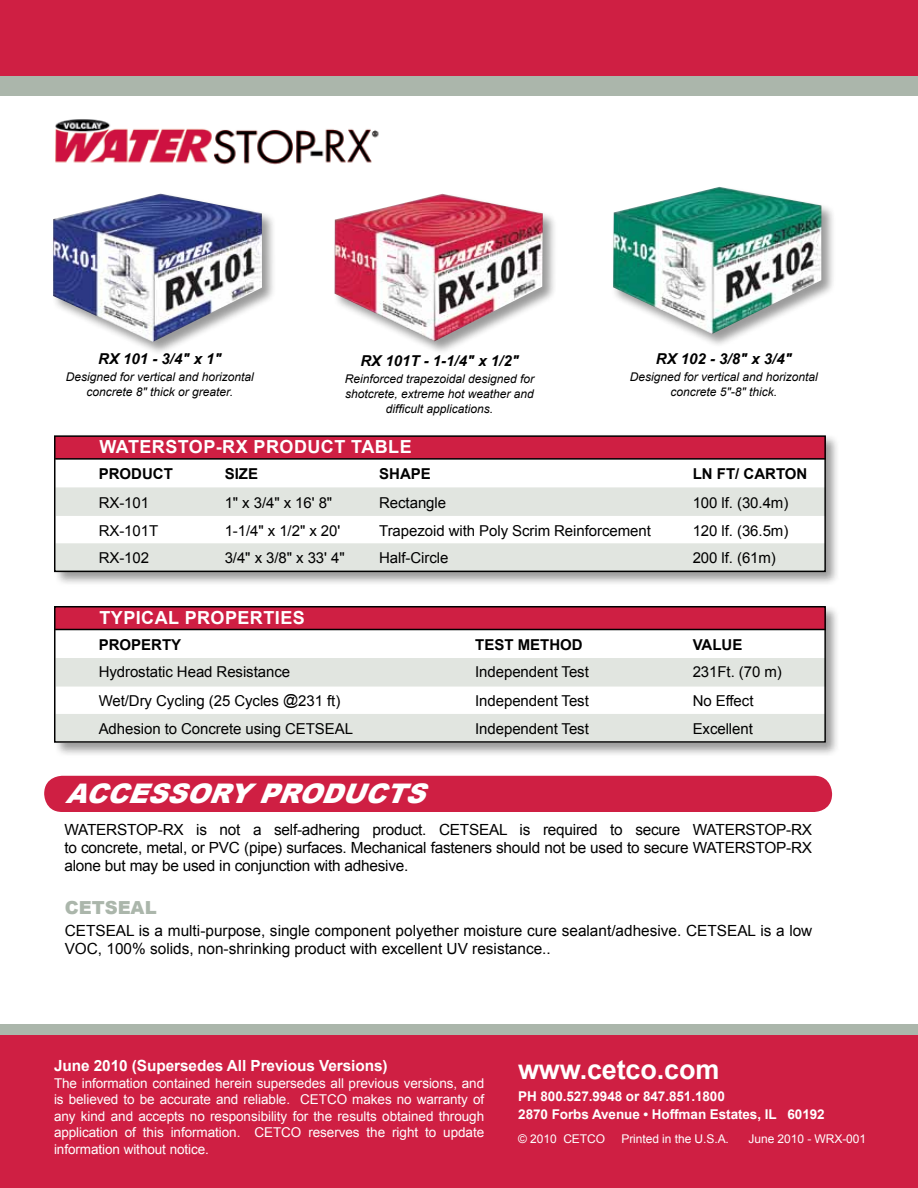
<style>
.page{position:relative;width:918px;height:1188px;background:#fff}
.page>*{position:absolute;margin:0;border:0;box-sizing:border-box;transform-origin:0 0}
.t1{font:italic 900 27px "Arial";color:#fff}
.t2{font:700 27px "Arial";letter-spacing:-.005em;color:#fff}
.t3{font:700 18px "Arial";letter-spacing:.025em;color:#fff}
.t4{font:900 18px "Arial";color:#abb6ab}
.t5{font:15.3px/18.5px "Arial";letter-spacing:-.015em;color:#000}
.t6{font:700 15.3px "Arial";letter-spacing:-.005em;color:#fff}
.t7{font:15px "Arial";letter-spacing:-.005em;color:#000}
.t8{font:700 15px "Arial";color:#000}
.t9{font:italic 700 15px "Arial";color:#000}
.t10{font:13.5px/16.5px "Arial";letter-spacing:-.005em;color:#fff;text-align:justify}
.t11{font:700 13.5px/18px "Arial";letter-spacing:-.005em;color:#fff}
.t12{font:italic 12px/15px "Arial";color:#000;text-align:center}
.t13{font:12px "Arial";letter-spacing:-.005em;color:#fff}
</style>
<div class="page">
<div style="left:0;top:1035px;width:918px;height:153px;background:#cf1f43"></div>
<div style="left:0;top:1025px;width:918px;height:10px;background:#abb6ab"></div>
<div style="left:0;top:0;width:918px;height:77px;background:#cf1f43"></div>
<div style="left:0;top:76px;width:918px;height:19px;background:#abb6ab"></div>
<hr style="left:917px;top:357px;width:1px;height:60px;background:#000">
<div style="left:51px;top:192px;width:225px;height:163px;background:#000;opacity:.4"></div>
<img style="left:53px;top:194px;width:209px;height:148px">
<div style="left:611px;top:185px;width:225px;height:163px;background:#000;opacity:.4"></div>
<img style="left:613px;top:187px;width:208px;height:147px">
<div style="left:333px;top:192px;width:224px;height:162px;background:#000;opacity:.4"></div>
<img style="left:335px;top:194px;width:208px;height:147px">
<div style="left:44px;top:776px;width:788px;height:36px;background:#cf1f43;border-radius:18px"></div>
<div style="left:53px;top:434px;width:787px;height:153px;background:#000;opacity:.4"></div>
<div style="left:55px;top:435px;width:770px;height:137px;background:#fff"></div>
<div style="left:55px;top:436px;width:770px;height:23px;background:#cf1f43"></div>
<div style="left:56px;top:487px;width:770px;height:29px;background:#e1e5e0"></div>
<div style="left:56px;top:543px;width:769px;height:29px;background:#e1e5e0"></div>
<hr style="left:55px;top:458px;width:771px;height:2px;background:#000">
<div style="left:54px;top:435px;width:772px;height:137px;border:2px solid #000"></div>
<img style="left:55px;top:119px;width:324px;height:46px">
<div style="left:53px;top:604px;width:787px;height:154px;background:#000;opacity:.4"></div>
<div style="left:55px;top:606px;width:770px;height:137px;background:#fff"></div>
<div style="left:55px;top:607px;width:770px;height:22px;background:#cf1f43"></div>
<div style="left:56px;top:658px;width:770px;height:29px;background:#e1e5e0"></div>
<div style="left:56px;top:714px;width:769px;height:28px;background:#e1e5e0"></div>
<hr style="left:55px;top:629px;width:771px;height:1px;background:#000">
<div style="left:54px;top:606px;width:772px;height:137px;border:2px solid #000"></div>
<p class="t9" style="left:98px;top:349px;width:125px">RX 101 - 3/4" x 1"</p>
<p class="t12" style="left:66px;top:369px;width:190px">Designed for vertical and horizontal concrete 8" thick or greater.</p>
<p class="t9" style="left:360px;top:351px;width:160px">RX 101T - 1-1/4" x 1/2"</p>
<p class="t12" style="left:345px;top:371px;width:191px">Reinforced trapezoidal designed for shotcrete, extreme hot weather and difficult applications.</p>
<p class="t9" style="left:656px;top:349px;width:137px">RX 102 - 3/8" x 3/4"</p>
<p class="t12" style="left:630px;top:369px;width:190px">Designed for vertical and horizontal concrete 5"-8" thick.</p>
<p class="t3" style="left:99px;top:435px;width:314px">WATERSTOP-RX PRODUCT TABLE</p>
<p class="t8" style="left:99px;top:464px;width:76px">PRODUCT</p>
<p class="t8" style="left:225px;top:464px;width:35px">SIZE</p>
<p class="t8" style="left:379px;top:464px;width:53px">SHAPE</p>
<p class="t8" style="left:693px;top:464px;width:116px">LN FT/ CARTON</p>
<p class="t7" style="left:99px;top:493px;width:52px">RX-101</p>
<p class="t7" style="left:225px;top:493px;width:109px">1" x 3/4" x 16' 8"</p>
<p class="t7" style="left:379px;top:493px;width:68px">Rectangle</p>
<p class="t7" style="left:693px;top:493px;width:97px">100 lf. (30.4m)</p>
<p class="t7" style="left:99px;top:520px;width:61px">RX-101T</p>
<p class="t7" style="left:225px;top:520px;width:117px">1-1/4" x 1/2" x 20'</p>
<p class="t7" style="left:379px;top:520px;width:273px">Trapezoid with Poly Scrim Reinforcement</p>
<p class="t7" style="left:693px;top:520px;width:97px">120 lf. (36.5m)</p>
<p class="t7" style="left:99px;top:548px;width:52px">RX-102</p>
<p class="t7" style="left:225px;top:548px;width:121px">3/4" x 3/8" x 33' 4"</p>
<p class="t7" style="left:379px;top:548px;width:71px">Half-Circle</p>
<p class="t7" style="left:693px;top:548px;width:85px">200 lf. (61m)</p>
<p class="t3" style="left:99px;top:606px;width:207px">TYPICAL PROPERTIES</p>
<p class="t8" style="left:99px;top:634px;width:84px">PROPERTY</p>
<p class="t8" style="left:475px;top:634px;width:109px">TEST METHOD</p>
<p class="t8" style="left:693px;top:634px;width:51px">VALUE</p>
<p class="t7" style="left:99px;top:662px;width:193px">Hydrostatic Head Resistance</p>
<p class="t7" style="left:475px;top:662px;width:115px">Independent Test</p>
<p class="t7" style="left:693px;top:662px;width:91px">231Ft. (70 m)</p>
<p class="t7" style="left:99px;top:691px;width:243px">Wet/Dry Cycling (25 Cycles @231 ft)</p>
<p class="t7" style="left:475px;top:691px;width:115px">Independent Test</p>
<p class="t7" style="left:693px;top:691px;width:62px">No Effect</p>
<p class="t7" style="left:99px;top:718px;width:256px">Adhesion to Concrete using CETSEAL</p>
<p class="t7" style="left:475px;top:718px;width:115px">Independent Test</p>
<p class="t7" style="left:693px;top:718px;width:62px">Excellent</p>
<h1 class="t1" style="left:65px;top:774px;width:376px">ACCESSORYPRODUCTS</h1>
<p class="t5" style="left:64px;top:820px;width:25px">Waterstop</p>
<p class="t5" style="left:158px;top:820px;width:560px">-RX is not a self-adhering product. CETSEAL is required to secure Waterstop</p>
<p class="t5" style="left:786px;top:820px;width:28px">-RX</p>
<p class="t5" style="left:64px;top:839px;width:654px">to concrete, metal, or PVC (pipe) surfaces. Mechanical fasteners should not be used to secure Waterstop</p>
<p class="t5" style="left:786px;top:839px;width:28px">-RX</p>
<p class="t5" style="left:64px;top:857px;width:345px">alone but may be used in conjunction with adhesive.</p>
<p class="t4" style="left:65px;top:894px;width:93px">CETSEAL</p>
<p class="t5" style="left:65px;top:921px;width:749px">CETSEAL is a multi-purpose, single component polyether moisture cure sealant/adhesive. CETSEAL is a low<br>VOC, 100% solids, non-shrinking product with excellent UV resistance..</p>
<p class="t6" style="left:54px;top:1056px;width:335px">June 2010 (Supersedes All Previous Versions)</p>
<p class="t10" style="left:54px;top:1075px;width:432px">The information contained herein supersedes all previous versions, and</p>
<p class="t10" style="left:54px;top:1092px;width:432px">is believed to be accurate and reliable. CETCO makes no warranty of any kind and accepts no responsibility for the results obtained through application of this information. CETCO reserves the right to update information without notice.</p>
<h1 class="t2" style="left:518px;top:1052px;width:203px">www.cetco.com</h1>
<p class="t11" style="left:518px;top:1088px;width:308px">PH 800.527.9948 or 847.851.1800<br>2870 Forbs Avenue • Hoffman Estates, IL 60192</p>
<p class="t13" style="left:518px;top:1131px;width:88px">© 2010 CETCO</p>
<p class="t13" style="left:621px;top:1131px;width:109px">Printed in the U.S.A.</p>
<p class="t13" style="left:749px;top:1131px;width:119px">June 2010 - WRX-001</p>
</div>
